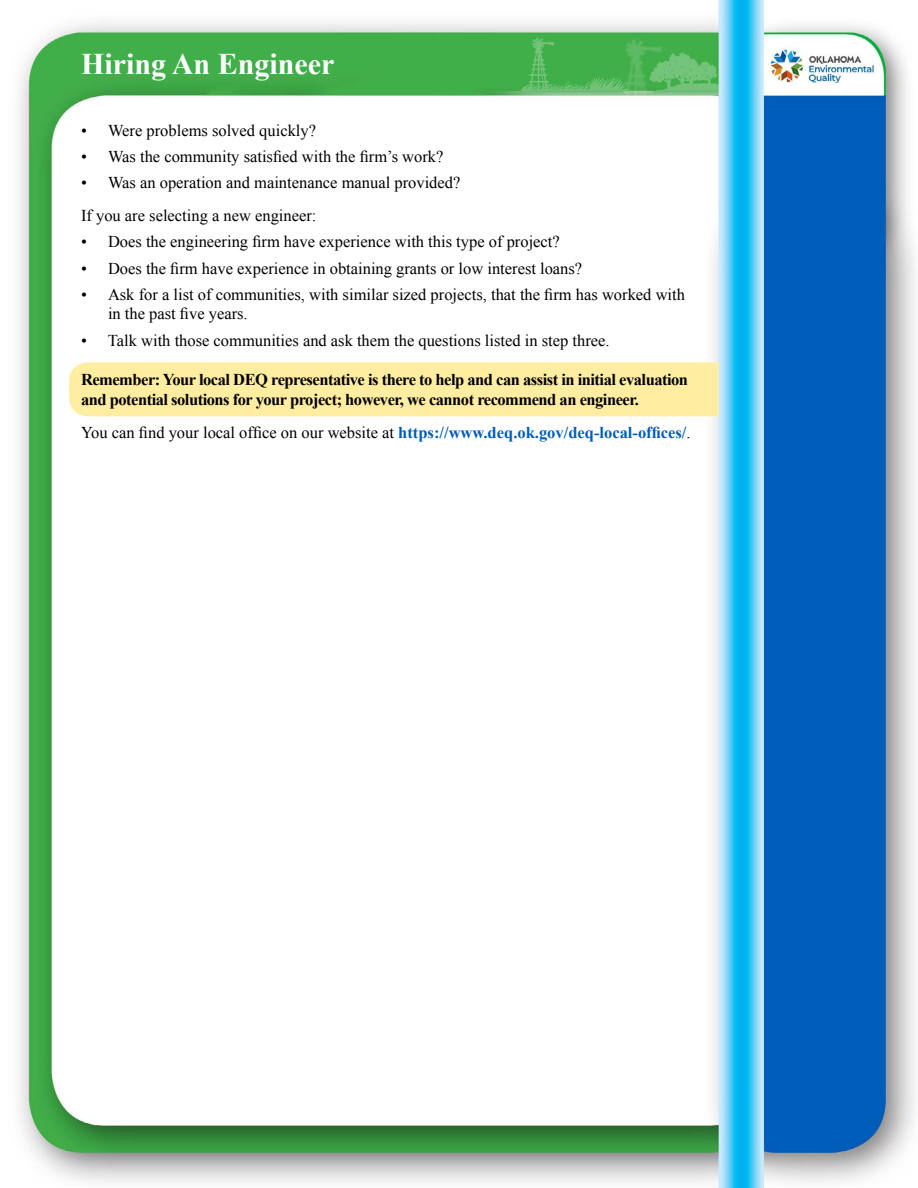
<style>
.page{position:relative;width:918px;height:1188px;background:#fff}
.page>*{position:absolute;margin:0;border:0;box-sizing:border-box;transform-origin:0 0}
._1_White_Headline{font:700 30px "Times New Roman";color:#fff}
._4_body_bulleted{font:16.5px/19.5px "Times New Roman";color:#000}
._3_body_simple{font:700 16.5px/19.5px "Times New Roman";letter-spacing:-.03em;color:#000}
._3_body_simple-2{font:700 16.5px "Times New Roman";color:#005cb9}
.s1{font-weight:400;color:#000}
</style>
<div class="page">
<img style="left:19px;top:0;width:897px;height:1188px">
<div style="left:69px;top:362px;width:650px;height:54px;background:#ffeda1"></div>
<p class="_1_White_Headline" style="left:81px;top:43px;width:255px">Hiring An Engineer</p>
<p class="_4_body_bulleted" style="left:81px;top:120px;width:237px">• Were problems solved quickly?</p>
<p class="_4_body_bulleted" style="left:81px;top:146px;width:364px">• Was the community satisfied with the firm’s work?</p>
<p class="_4_body_bulleted" style="left:81px;top:173px;width:381px">• Was an operation and maintenance manual provided?</p>
<p class="_4_body_bulleted" style="left:81px;top:206px;width:237px">If you are selecting a new engineer:</p>
<p class="_4_body_bulleted" style="left:81px;top:232px;width:480px">• Does the engineering firm have experience with this type of project?</p>
<p class="_4_body_bulleted" style="left:81px;top:258px;width:503px">• Does the firm have experience in obtaining grants or low interest loans?</p>
<p class="_4_body_bulleted" style="left:108px;top:284px;width:579px;text-indent:-27px">• Ask for a list of communities, with similar sized projects, that the firm has worked with in the past five years.</p>
<p class="_4_body_bulleted" style="left:81px;top:330px;width:530px">• Talk with those communities and ask them the questions listed in step three.</p>
<p class="_3_body_simple" style="left:81px;top:370px;width:609px">Remember: Your local DEQ representative is there to help and can assist in initial evaluation and potential solutions for your project; however, we cannot recommend an engineer.</p>
<p class="_3_body_simple-2" style="left:81px;top:422px;width:611px"><span class="s1">You can find your local office on our website at</span> https://www.deq.ok.gov/deq-local-offices/<span class="s1">.</span></p>
</div>
